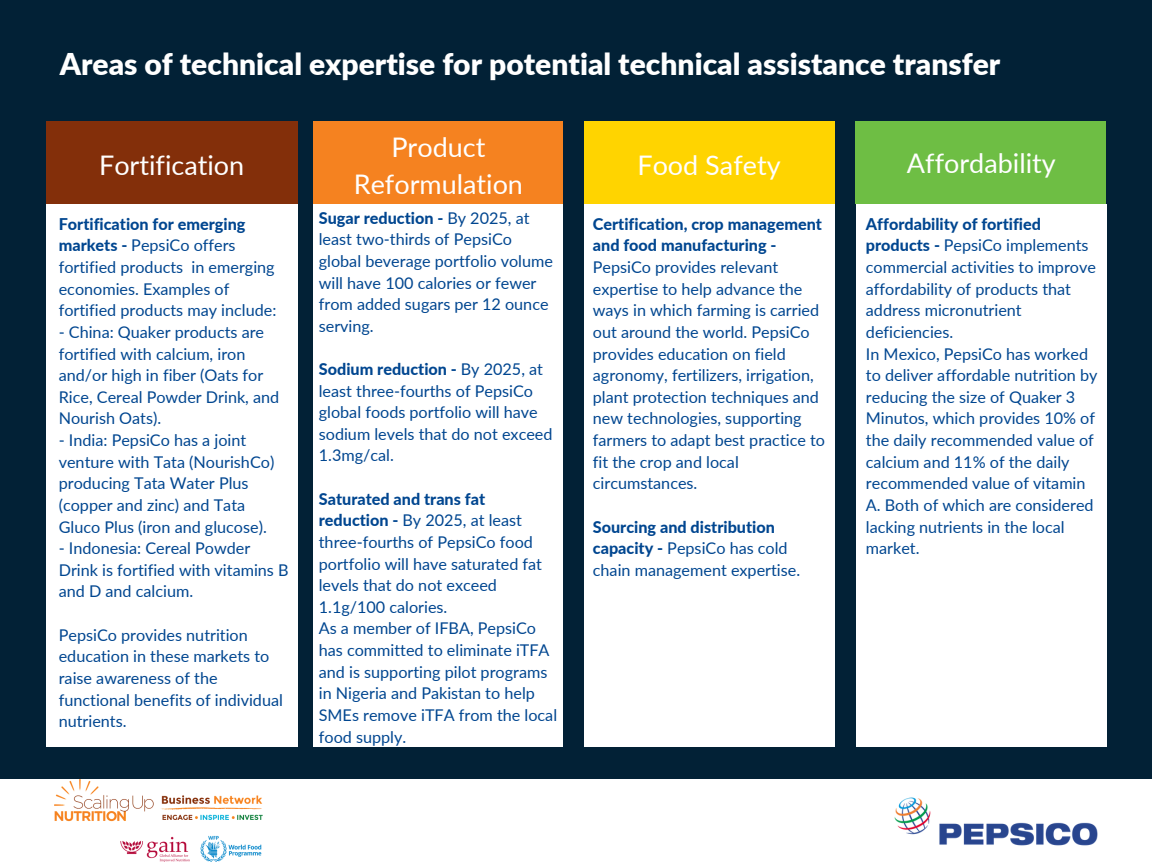
<style>
.page{position:relative;width:1152px;height:864px;background:#022136}
.page>*{position:absolute;margin:0;border:0;box-sizing:border-box;transform-origin:0 0}
.t1{font:900 30px "Lato";color:#fff}
.t2{font:27px/36.6px "Lato";color:#fff;text-align:center}
.t3{font:16.2px/21.6px "Lato";color:#004690}
.t4{font:800 16.2px/21.6px "Lato";color:#004690}
.s1{font-weight:800}
</style>
<div class="page">
<div style="left:0;top:779px;width:1152px;height:85px;background:#fff"></div>
<img style="left:55px;top:780px;width:208px;height:82px">
<img style="left:894px;top:797px;width:204px;height:49px">
<div style="left:856px;top:122px;width:250px;height:82px;background:#6ebe44"></div>
<div style="left:856px;top:204px;width:251px;height:543px;background:#fff"></div>
<div style="left:584px;top:122px;width:251px;height:82px;background:#ffd400"></div>
<div style="left:584px;top:204px;width:251px;height:543px;background:#fff"></div>
<div style="left:313px;top:122px;width:250px;height:82px;background:#f58220"></div>
<div style="left:313px;top:204px;width:250px;height:543px;background:#fff"></div>
<div style="left:46px;top:122px;width:252px;height:82px;background:#832f0a"></div>
<div style="left:46px;top:204px;width:252px;height:543px;background:#fff"></div>
<h1 class="t1" style="left:60px;top:45px;width:942px">Areas of technical expertise for potential technical assistance transfer</h1>
<h2 class="t2" style="left:99px;top:147px;width:147px">Fortification</h2>
<p class="t3" style="left:59px;top:213px;width:219px"><span class="s1">Fortification for emerging markets -</span> PepsiCo offers fortified products in emerging economies. Examples of fortified products may include:</p>
<p class="t3" style="left:59px;top:321px;width:222px">- China: Quaker products are fortified with calcium, iron and/or high in fiber (Oats for<br>Rice, Cereal Powder Drink, and<br>Nourish Oats).</p>
<p class="t3" style="left:59px;top:429px;width:217px">- India: PepsiCo has a joint venture with Tata (NourishCo) producing Tata Water Plus (copper and zinc) and Tata<br>Gluco Plus (iron and glucose).</p>
<p class="t3" style="left:59px;top:537px;width:231px">- Indonesia: Cereal Powder<br>Drink is fortified with vitamins B and D and calcium.</p>
<p class="t3" style="left:59px;top:624px;width:226px">PepsiCo provides nutrition education in these markets to raise awareness of the functional benefits of individual nutrients.</p>
<h2 class="t2" style="left:354px;top:129px;width:171px">Product<br>Reformulation</h2>
<p class="t3" style="left:319px;top:207px;width:236px"><span class="s1">Sugar reduction -</span> By 2025, at least two-thirds of PepsiCo global beverage portfolio volume will have 100 calories or fewer from added sugars per 12 ounce serving.</p>
<p class="t3" style="left:319px;top:358px;width:235px"><span class="s1">Sodium reduction -</span> By 2025, at least three-fourths of PepsiCo global foods portfolio will have sodium levels that do not exceed<br>1.3mg/cal.</p>
<p class="t3" style="left:319px;top:488px;width:240px"><span class="s1">Saturated and trans fat reduction -</span> By 2025, at least three-fourths of PepsiCo food portfolio will have saturated fat levels that do not exceed<br>1.1g/100 calories.<br>As a member of IFBA, PepsiCo has committed to eliminate iTFA and is supporting pilot programs in Nigeria and Pakistan to help<br>SMEs remove iTFA from the local food supply.</p>
<h2 class="t2" style="left:637px;top:146px;width:145px">Food Safety</h2>
<h2 class="t2" style="left:907px;top:144px;width:150px">Affordability</h2>
<p class="t4" style="left:593px;top:213px;width:231px">Certification, crop management and food manufacturing -</p>
<p class="t3" style="left:593px;top:256px;width:234px">PepsiCo provides relevant expertise to help advance the ways in which farming is carried out around the world. PepsiCo provides education on field agronomy, fertilizers, irrigation, plant protection techniques and new technologies, supporting farmers to adapt best practice to fit the crop and local circumstances.</p>
<p class="t3" style="left:593px;top:515px;width:209px"><span class="s1">Sourcing and distribution capacity -</span> PepsiCo has cold chain management expertise.</p>
<p class="t3" style="left:866px;top:213px;width:233px"><span class="s1">Affordability of fortified products -</span> PepsiCo implements commercial activities to improve affordability of products that address micronutrient deficiencies.<br>In Mexico, PepsiCo has worked to deliver affordable nutrition by reducing the size of Quaker 3<br>Minutos, which provides 10% of the daily recommended value of calcium and 11% of the daily recommended value of vitamin<br>A. Both of which are considered lacking nutrients in the local market.</p>
</div>
